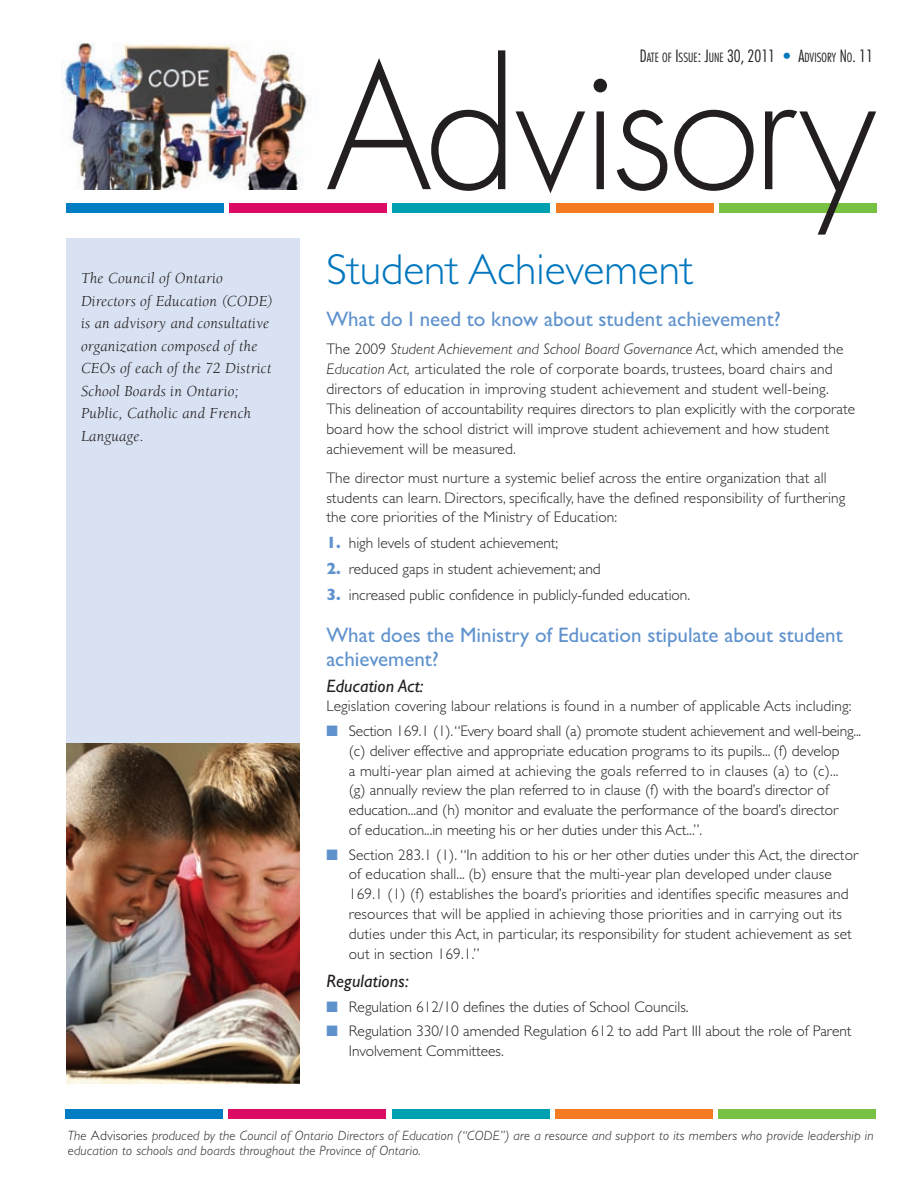
<style>
.page{position:relative;width:918px;height:1188px;background:#fff}
.page>*{position:absolute;margin:0;border:0;box-sizing:border-box;transform-origin:0 0}
.t1{font:300 168.3px "Futura";letter-spacing:-.03em;color:#231f20}
.t2{font:300 43.5px "Gill Sans";color:#0076be}
.t3{font:21px/24px "Gill Sans";color:#5f92cd}
.t4{font:italic 18px "Gill Sans";letter-spacing:.01em;color:#231f20}
.t5{font:italic 15.75px/22.5px "Berkeley";letter-spacing:.02em;color:#231f20}
.t6{font:300 15.3px/20px "Gill Sans";letter-spacing:.01em;color:#231f20}
.t7{font:15.3px "Gill Sans Light Italic TT";letter-spacing:.01em;color:#231f20}
.t8{font:italic 300 13.5px/15px "Gill Sans";letter-spacing:.015em;color:#231f20}
.t9{font:300 condensed 12.3px "Futura";color:#231f20}
.s1{font-size:16.5px}
.s2{font-size:16.5px;color:#0076be}
.s3{font-family:"Gill Sans";font-weight:300}
.s4{font-family:"Gill Sans Light Italic TT";font-weight:400}
.s5{font-weight:700;font-size:16.5px;color:#5f92cd}
.s6{color:#5f92cd}
.s7{font-style:normal}
</style>
<div class="page">
<img style="left:62px;top:43px;width:250px;height:146px">
<div style="left:66px;top:204px;width:157px;height:9px;background:#007cc2"></div>
<div style="left:229px;top:204px;width:158px;height:9px;background:#db0a62"></div>
<div style="left:393px;top:204px;width:157px;height:9px;background:#00a0b0"></div>
<div style="left:556px;top:204px;width:157px;height:9px;background:#f47b21"></div>
<div style="left:719px;top:204px;width:158px;height:9px;background:#79c142"></div>
<div style="left:65px;top:1109px;width:158px;height:10px;background:#007cc2"></div>
<div style="left:229px;top:1109px;width:157px;height:10px;background:#db0a62"></div>
<div style="left:392px;top:1109px;width:157px;height:10px;background:#00a0b0"></div>
<div style="left:555px;top:1109px;width:157px;height:10px;background:#f47b21"></div>
<div style="left:719px;top:1109px;width:157px;height:10px;background:#79c142"></div>
<div style="left:66px;top:238px;width:234px;height:595px;background:#d8e2f2"></div>
<img style="left:66px;top:744px;width:234px;height:340px">
<p class="t5" style="left:81px;top:268px;width:193px">The Council of Ontario<br>Directors of Education (CODE) is an advisory and consultative organization composed of the<br>CEOs of each of the 72 District<br>School Boards in Ontario;<br>Public, Catholic and French<br>Language.</p>
<p class="t9" style="left:640px;top:52px;width:235px"><span class="s1">D</span>ATE OF <span class="s1">I</span>SSUE<span class="s1">: J</span>UNE <span class="s1">30, 2011</span> <span class="s2">•</span> <span class="s1">A</span>DVISORY <span class="s1">N</span>O<span class="s1">. 11</span></p>
<h1 class="t1" style="left:326px;top:50px;width:551px">Advisory</h1>
<h2 class="t2" style="left:326px;top:243px;width:368px">Student Achievement</h2>
<h3 class="t3" style="left:326px;top:306px;width:456px">What do I need to know about student achievement?</h3>
<p class="t7" style="left:326px;top:340px;width:519px"><span class="s3">The 2009</span> Student Achievement and School Board Governance Act<span class="s3">, which amended the</span></p>
<p class="t6" style="left:326px;top:359px;width:530px"><span class="s4">Education Act,</span> articulated the role of corporate boards, trustees, board chairs and directors of education in improving student achievement and student well-being.<br>This delineation of accountability requires directors to plan explicitly with the corporate board how the school district will improve student achievement and how student achievement will be measured.</p>
<p class="t6" style="left:326px;top:467px;width:521px">The director must nurture a systemic belief across the entire organization that all students can learn. Directors, specifically, have the defined responsibility of furthering the core priorities of the Ministry of Education:</p>
<p class="t6" style="left:326px;top:533px;width:234px"><span class="s5">1.</span> high levels of student achievement;</p>
<p class="t6" style="left:326px;top:559px;width:276px"><span class="s5">2.</span> reduced gaps in student achievement; and</p>
<p class="t6" style="left:326px;top:585px;width:365px"><span class="s5">3.</span> increased public confidence in publicly-funded education.</p>
<h3 class="t3" style="left:326px;top:623px;width:518px">What does the Ministry of Education stipulate about student achievement?</h3>
<p class="t4" style="left:326px;top:675px;width:99px">Education Act:</p>
<p class="t6" style="left:326px;top:696px;width:527px">Legislation covering labour relations is found in a number of applicable Acts including:</p>
<p class="t6" style="left:349px;top:721px;width:514px;text-indent:-22px"><span class="s6">■</span> Section 169.1 (1).“Every board shall (a) promote student achievement and well-being... (c) deliver effective and appropriate education programs to its pupils... (f) develop<br>a multi-year plan aimed at achieving the goals referred to in clauses (a) to (c)...<br>(g) annually review the plan referred to in clause (f) with the board’s director of education...and (h) monitor and evaluate the performance of the board’s director<br>of education...in meeting his or her duties under this Act...”.</p>
<p class="t6" style="left:349px;top:844px;width:511px;text-indent:-22px"><span class="s6">■</span> Section 283.1 (1). “In addition to his or her other duties under this Act, the director of education shall... (b) ensure that the multi-year plan developed under clause 169.1 (1) (f) establishes the board’s priorities and identifies specific measures and resources that will be applied in achieving those priorities and in carrying out its duties under this Act, in particular, its responsibility for student achievement as set out in section 169.1.”</p>
<p class="t4" style="left:326px;top:971px;width:84px">Regulations:</p>
<p class="t6" style="left:326px;top:997px;width:364px"><span class="s6">■</span> Regulation 612/10 defines the duties of School Councils.</p>
<p class="t6" style="left:349px;top:1021px;width:504px;text-indent:-22px"><span class="s6">■</span> Regulation 330/10 amended Regulation 612 to add Part III about the role of Parent<br>Involvement Committees.</p>
<p class="t8" style="left:68px;top:1129px;width:807px">The <span class="s7">Advisories</span> produced by the Council of Ontario Directors of Education (“CODE”) are a resource and support to its members who provide leadership in education to schools and boards throughout the Province of Ontario.</p>
</div>
